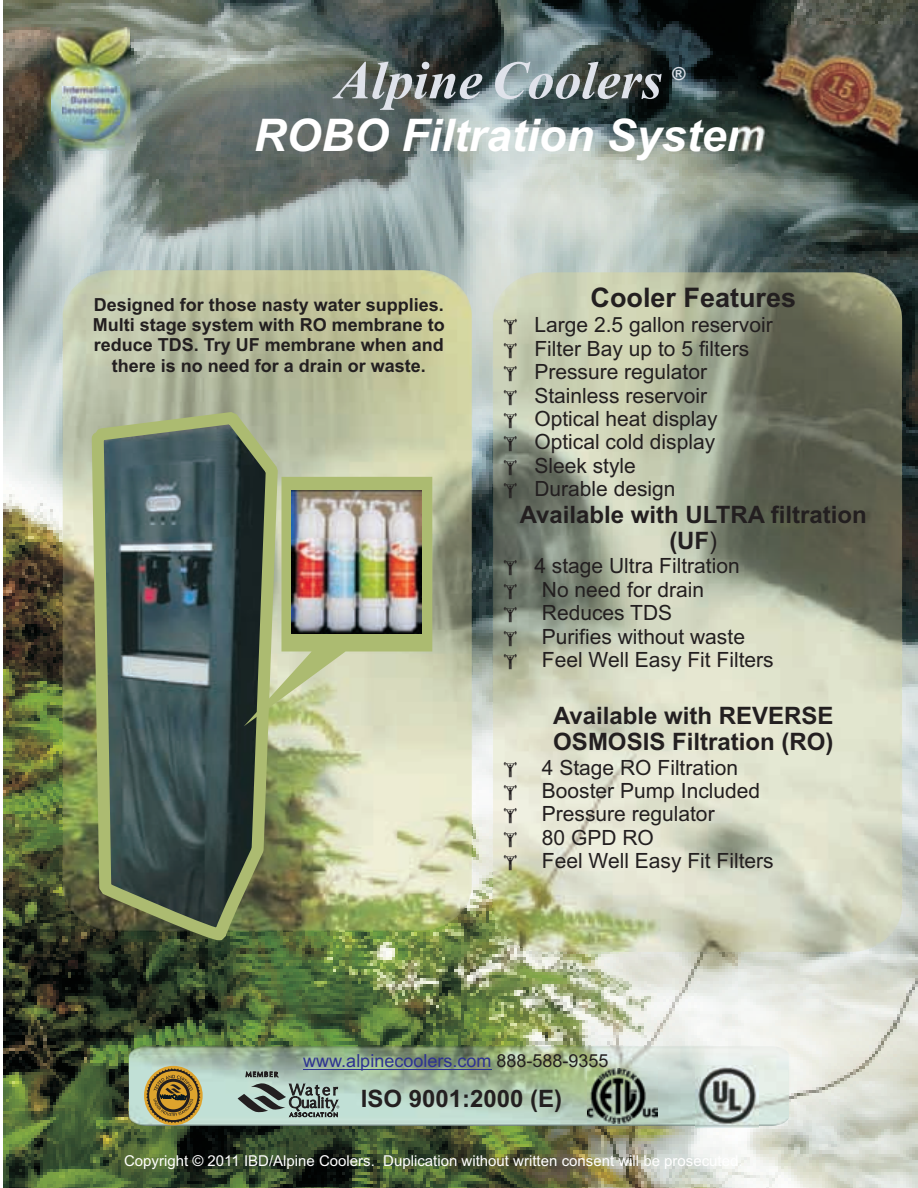
<style>
.page{position:relative;width:918px;height:1188px;background:#fff}
.page>*{position:absolute;margin:0;border:0;box-sizing:border-box;transform-origin:0 0}
.t1{font:italic 700 54px "Times New Roman";color:#dfe2ea}
.t2{font:italic 700 45px "Arial";color:#fff}
.t3{font:700 27px "Arial";color:#231f20}
.t4{font:700 24px/26.8px "Arial";color:#231f20;text-align:center}
.t5{font:21px/23.4px "Arial";color:#231f20}
.t6{font:700 18px/20.1px "Arial";color:#231f20;text-align:center}
.t7{font:18px "Arial";color:#2d3291}
.t8{font:italic 700 18px "Arial";color:#dfe2ea}
.t9{font:15px "Arial";color:#fff}
.s1{font-weight:400}
.s2{color:#231f20}
</style>
<div class="page">
<img style="left:3px;top:0;width:915px;height:1188px">
<img style="left:63px;top:270px;width:409px;height:661px">
<svg style="left:86px;top:405px;width:198px;height:783px;background:#4e604e"></svg>
<svg style="left:244px;top:477px;width:188px;height:249px;background:#a4ae81"></svg>
<img style="left:292px;top:491px;width:130px;height:142px">
<img style="left:493px;top:272px;width:409px;height:680px;border-radius:49px">
<img style="left:44px;top:60px;width:91px;height:90px">
<img style="left:52px;top:28px;width:78px;height:114px">
<img style="left:63px;top:87px;width:56px;height:38px">
<img style="left:59px;top:139px;width:65px;height:10px">
<img style="left:739px;top:25px;width:179px;height:146px">
<img style="left:758px;top:28px;width:160px;height:127px">
<img style="left:129px;top:1046px;width:660px;height:80px">
<img style="left:695px;top:1065px;width:63px;height:63px">
<svg style="left:238px;top:1083px;width:101px;height:34px;background:#869892"></svg>
<svg style="left:246px;top:1069px;width:33px;height:8px"></svg>
<svg style="left:144px;top:1066px;width:59px;height:59px"></svg>
<svg style="left:146px;top:1068px;width:55px;height:55px;background:#9e823f"></svg>
<img style="left:587px;top:1069px;width:70px;height:55px">
<hr style="left:303px;top:1069px;width:188px;height:1px;background:#2d3291">
<svg style="left:504px;top:319px;width:13px;height:15px"></svg>
<svg style="left:504px;top:343px;width:13px;height:15px"></svg>
<svg style="left:504px;top:366px;width:13px;height:15px"></svg>
<svg style="left:504px;top:390px;width:13px;height:15px"></svg>
<svg style="left:504px;top:413px;width:13px;height:15px"></svg>
<svg style="left:504px;top:436px;width:13px;height:16px"></svg>
<svg style="left:504px;top:460px;width:13px;height:15px"></svg>
<svg style="left:504px;top:483px;width:13px;height:16px"></svg>
<svg style="left:504px;top:560px;width:13px;height:16px"></svg>
<svg style="left:504px;top:584px;width:13px;height:15px"></svg>
<svg style="left:504px;top:607px;width:13px;height:16px"></svg>
<svg style="left:504px;top:631px;width:13px;height:15px"></svg>
<svg style="left:504px;top:654px;width:13px;height:16px"></svg>
<svg style="left:504px;top:762px;width:13px;height:15px"></svg>
<svg style="left:504px;top:785px;width:13px;height:15px"></svg>
<svg style="left:504px;top:808px;width:13px;height:16px"></svg>
<svg style="left:504px;top:832px;width:13px;height:15px"></svg>
<svg style="left:504px;top:855px;width:13px;height:16px"></svg>
<h1 class="t1" style="left:335px;top:62px;width:329px">Alpine Coolers</h1>
<p class="t8" style="left:672px;top:67px;width:15px">®</p>
<h2 class="t2" style="left:254px;top:118px;width:514px">ROBO Filtration System</h2>
<p class="t6" style="left:93px;top:296px;width:354px">Designed for those nasty water supplies.<br>Multi stage system with RO membrane to reduce TDS. Try UF membrane when and there is no need for a drain or waste.</p>
<p class="t3" style="left:591px;top:288px;width:207px">Cooler Features</p>
<p class="t5" style="left:534px;top:315px;width:240px">Large 2.5 gallon reservoir<br>Filter Bay up to 5 filters<br>Pressure regulator<br>Stainless reservoir<br>Optical heat display<br>Optical cold display<br>Sleek style<br>Durable design</p>
<p class="t4" style="left:520px;top:503px;width:349px">Available with ULTRA filtration (UF<span class="s1">)</span></p>
<p class="t5" style="left:542px;top:556px;width:233px;text-indent:-7px">4 stage Ultra Filtration<br>No need for drain<br>Reduces TDS<br>Purifies without waste<br>Feel Well Easy Fit Filters</p>
<p class="t4" style="left:553px;top:704px;width:282px;text-align:left">Available with REVERSE<br>OSMOSIS Filtration (RO)</p>
<p class="t5" style="left:542px;top:757px;width:233px">4 Stage RO Filtration<br>Booster Pump Included<br>Pressure regulator<br>80 GPD RO<br>Feel Well Easy Fit Filters</p>
<p class="t7" style="left:303px;top:1054px;width:307px">www.alpinecoolers.com <span class="s2">888-588-9355</span></p>
<p class="t4" style="left:361px;top:1088px;width:203px">ISO 9001:2000 (E)</p>
<p class="t9" style="left:124px;top:1155px;width:620px">Copyright © 2011 IBD/Alpine Coolers. Duplication without written consent will be prosecuted.</p>
</div>
